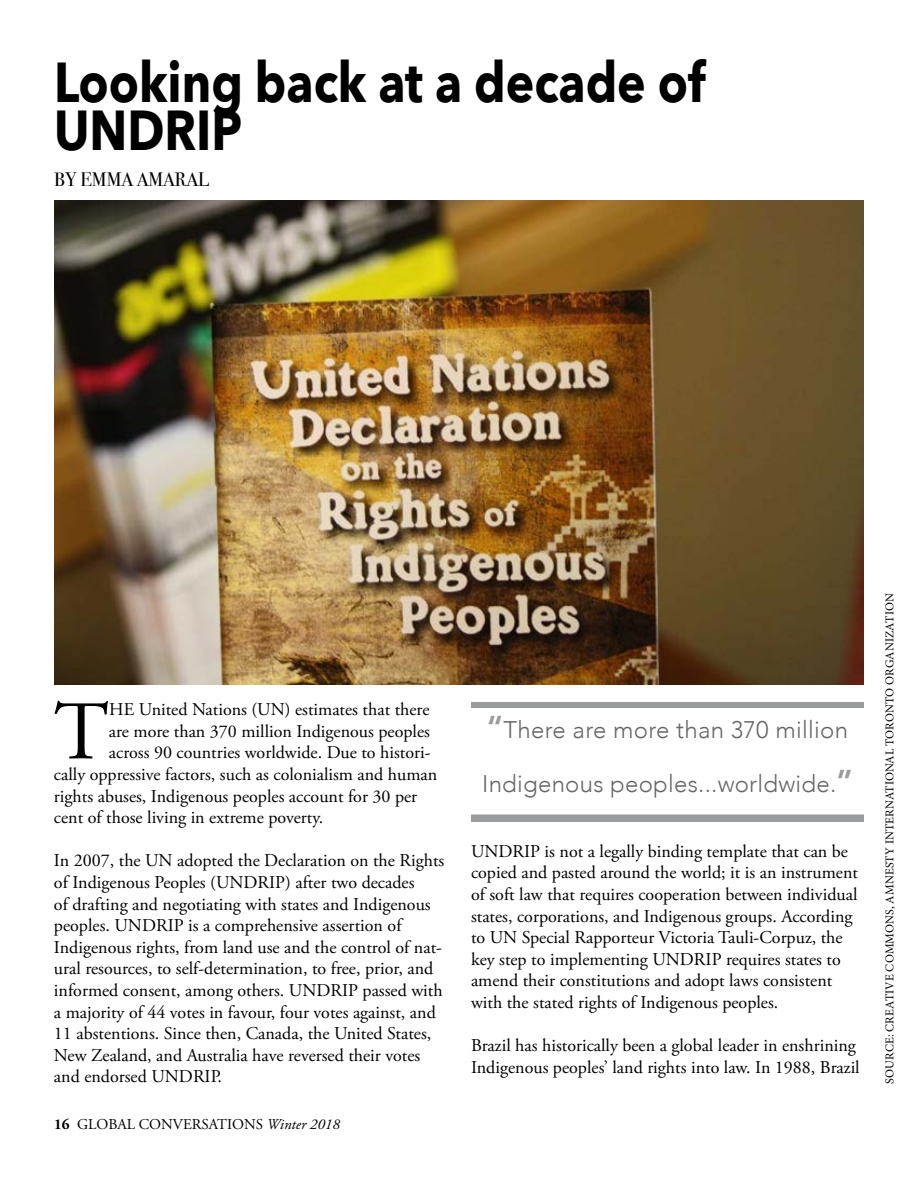
<style>
.page{position:relative;width:918px;height:1188px;background:#fff}
.page>*{position:absolute;margin:0;border:0;box-sizing:border-box;transform-origin:0 0}
.t1{font:83.1px "Adobe Garamond Pro";color:#000}
.t2{font:700 56.1px/48px "Avenir Next";color:#000;scale:.85 1}
.t3{font:300 24px "Avenir";letter-spacing:.01em;color:#666767}
.t4{font:19.5px "Bodoni Svty Two OSITCTT";color:#000}
.t5{font:18px/21.6px "Adobe Garamond Pro";color:#000}
.t6{font:15px "Adobe Garamond Pro";color:#000}
.t7{font:12px "Minion Pro";letter-spacing:.01em;color:#000}
.s1{font-weight:700}
.s2{font-style:italic}
.s3{font-weight:800;font-size:31.5px;color:#999b9c}
</style>
<div class="page">
<div style="left:471px;top:702px;width:393px;height:6px;background:#999b9c"></div>
<div style="left:471px;top:814px;width:393px;height:8px;background:#999b9c"></div>
<img style="left:54px;top:201px;width:809px;height:483px">
<h2 class="t2" style="left:54px;top:58px;width:768px">Looking back at a decade of<br>UNDRIP</h2>
<p class="t4" style="left:54px;top:167px;width:157px">BY EMMA AMARAL</p>
<h1 class="t1" style="left:54px;top:682px;width:56px">T</h1>
<p class="t5" style="left:109px;top:699px;width:322px">HE United Nations (UN) estimates that there</p>
<p class="t5" style="left:109px;top:721px;width:323px">are more than 370 million Indigenous peoples</p>
<p class="t5" style="left:109px;top:742px;width:323px">across 90 countries worldwide. Due to histori-</p>
<p class="t5" style="left:54px;top:764px;width:385px">cally oppressive factors, such as colonialism and human</p>
<p class="t5" style="left:54px;top:786px;width:365px">rights abuses, Indigenous peoples account for 30 per</p>
<p class="t5" style="left:54px;top:807px;width:271px">cent of those living in extreme poverty.</p>
<p class="t5" style="left:54px;top:850px;width:392px">In 2007, the UN adopted the Declaration on the Rights of Indigenous Peoples (UNDRIP) after two decades<br>of drafting and negotiating with states and Indigenous peoples. UNDRIP is a comprehensive assertion of Indigenous rights, from land use and the control of nat&shy;ural resources, to self-determination, to free, prior, and informed consent, among others. UNDRIP passed with a majority of 44 votes in favour, four votes against, and 11 abstentions. Since then, Canada, the United States, New Zealand, and Australia have reversed their votes and endorsed UNDRIP.</p>
<p class="t6" style="left:54px;top:1115px;width:287px"><span class="s1">16</span> GLOBAL CONVERSATIONS <span class="s2">Winter 2018</span></p>
<h3 class="t3" style="left:487px;top:716px;width:363px"><span class="s3">“</span>There are more than 370 million</h3>
<h3 class="t3" style="left:482px;top:770px;width:372px">Indigenous peoples...worldwide.<span class="s3">”</span></h3>
<p class="t5" style="left:471px;top:841px;width:389px">UNDRIP is not a legally binding template that can be copied and pasted around the world; it is an instrument of soft law that requires cooperation between individual states, corporations, and Indigenous groups. According to UN Special Rapporteur Victoria Tauli-Corpuz, the key step to implementing UNDRIP requires states to amend their constitutions and adopt laws consistent with the stated rights of Indigenous peoples.</p>
<p class="t5" style="left:471px;top:1035px;width:390px">Brazil has historically been a global leader in enshrining<br>Indigenous peoples’ land rights into law. In 1988, Brazil</p>
<p class="t7" style="left:882px;top:1084px;width:492px;rotate:-90deg">SOURCE: CREATIVE COMMONS, AMNESTY INTERNATIONAL TORONTO ORGANIZATION</p>
</div>
